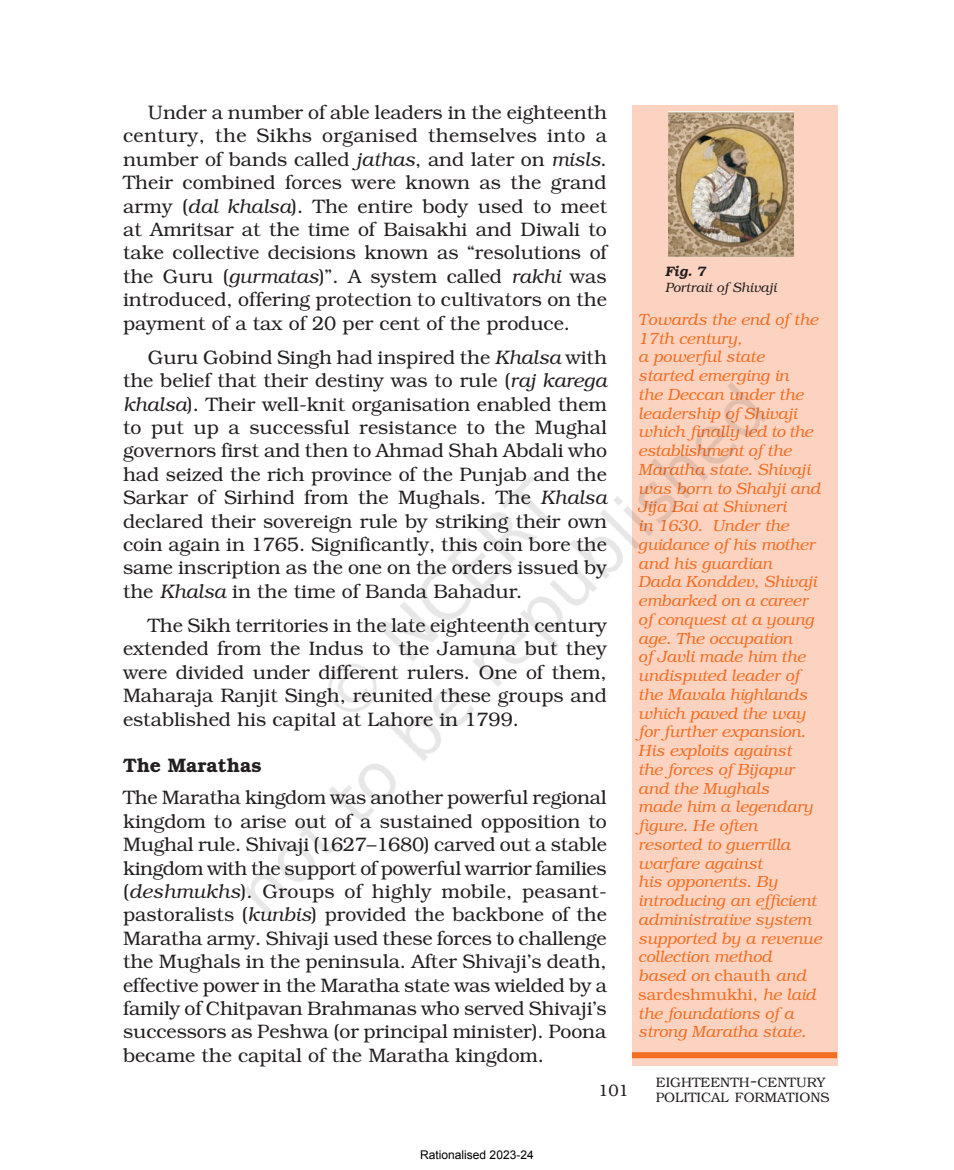
<style>
.page{position:relative;width:954px;height:1170px;background:#fff}
.page>*{position:absolute;margin:0;border:0;box-sizing:border-box;transform-origin:0 0}
.t1{font:300 19.5px/23.4px "Bookman";color:#231f20;text-align:justify}
.t2{font:600 19.5px "Bookman";color:#231f20}
.t3{font:300 16.5px "Bookman";color:#231f20}
.t4{font:italic 300 16.2px/18.8px "Bookman";color:#f36e21}
.t5{font:300 13.65px/15px "Bookman";color:#231f20}
.t6{font:italic 300 13.5px "Bookman";color:#231f20}
.t7{font:italic 600 13.5px "Bookman";color:#231f20}
.t8{font:12px "Arial";color:#000}
.s1{font-style:italic}
.s2{font-style:normal}
.s3{font-size:19.5px}
</style>
<div class="page">
<img style="left:631px;top:105px;width:207px;height:961px">
<img style="left:244px;top:314px;width:538px;height:632px">
<p class="t1" style="left:123px;top:101px;width:486px;text-indent:25px">Under a number of able leaders in the eighteenth century, the Sikhs organised themselves into a number of bands called <span class="s1">jathas</span>, and later on <span class="s1">misls</span>.<br>Their combined forces were known as the grand army (<span class="s1">dal khalsa</span>). The entire body used to meet at Amritsar at the time of Baisakhi and Diwali to take collective decisions known as “resolutions of the Guru (<span class="s1">gurmatas</span>)”. A system called <span class="s1">rakhi</span> was introduced, offering protection to cultivators on the payment of a tax of 20 per cent of the produce.</p>
<p class="t1" style="left:123px;top:345px;width:486px;text-indent:25px">Guru Gobind Singh had inspired the <span class="s1">Khalsa</span> with the belief that their destiny was to rule (<span class="s1">raj karega khalsa</span>). Their well-knit organisation enabled them to put up a successful resistance to the Mughal governors first and then to Ahmad Shah Abdali who had seized the rich province of the Punjab and the Sarkar of Sirhind from the Mughals. The <span class="s1">Khalsa </span>declared their sovereign rule by striking their own coin again in 1765. Significantly, this coin bore the same inscription as the one on the orders issued by the <span class="s1">Khalsa</span> in the time of Banda Bahadur.</p>
<p class="t1" style="left:123px;top:613px;width:486px;text-indent:25px">The Sikh territories in the late eighteenth century extended from the Indus to the Jamuna but they were divided under different rulers. One of them, Maharaja Ranjit Singh, reunited these groups and established his capital at Lahore in 1799.</p>
<p class="t2" style="left:123px;top:754px;width:140px">The Marathas</p>
<p class="t1" style="left:123px;top:786px;width:486px">The Maratha kingdom was another powerful regional kingdom to arise out of a sustained opposition to Mughal rule. Shivaji (1627–1680) carved out a stable kingdom with the support of powerful warrior families (<span class="s1">deshmukhs</span>). Groups of highly mobile, peasant&shy;pastoralists (<span class="s1">kunbis</span>) provided the backbone of the Maratha army. Shivaji used these forces to challenge the Mughals in the peninsula. After Shivaji’s death, effective power in the Maratha state was wielded by a family of Chitpavan Brahmanas who served Shivaji’s successors as Peshwa (or principal minister). Poona became the capital of the Maratha kingdom.</p>
<p class="t7" style="left:665px;top:263px;width:42px">Fig. 7</p>
<p class="t6" style="left:665px;top:280px;width:113px">Portrait of Shivaji</p>
<p class="t4" style="left:638px;top:310px;width:185px">Towards the end of the<br>17th century,<br>a powerful state started emerging in<br>the Deccan under the leadership of Shivaji which finally led to the establishment of the<br>Maratha state. Shivaji was born to Shahji and<br>Jija Bai at Shivneri<br>in 1630. Under the guidance of his mother and his guardian<br>Dada Konddev, Shivaji embarked on a career of conquest at a young age. The occupation<br>of Javli made him the undisputed leader of the Mavala highlands which paved the way for further expansion.<br>His exploits against<br>the forces of Bijapur and the Mughals<br>made him a legendary figure. He often resorted to guerrilla warfare against<br>his opponents. By introducing an efficient administrative system supported by a revenue collection method based on <span class="s2">chauth</span> and <span class="s2">sardeshmukhi,</span> he laid the foundations of a strong Maratha state.</p>
<p class="t8" style="left:420px;top:1146px;width:115px">Rationalised 2023-24</p>
<p class="t3" style="left:598px;top:1081px;width:32px">101</p>
<p class="t5" style="left:656px;top:1074px;width:175px">EIGHTEENTH<span class="s3">-</span>CENTURY<br>POLITICAL FORMATIONS</p>
</div>
